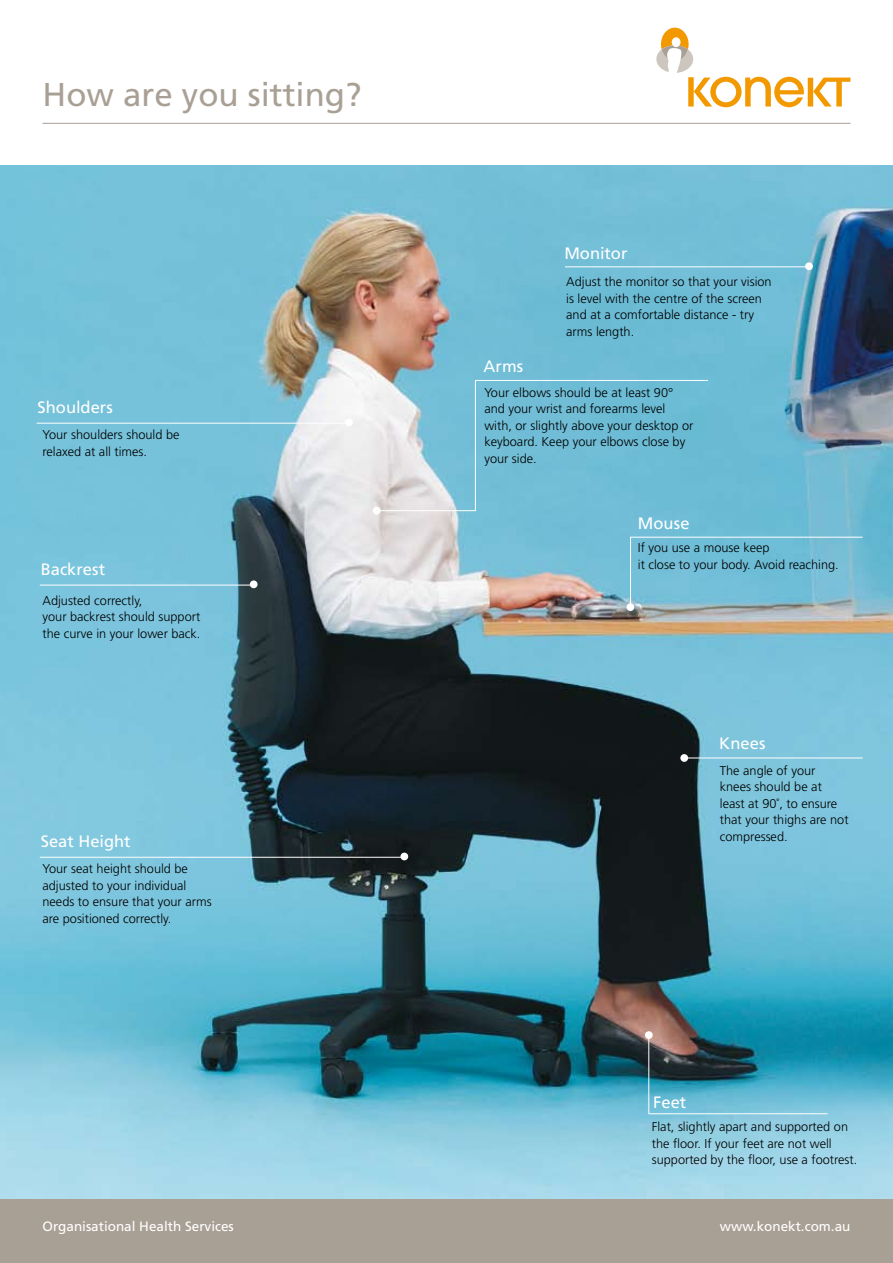
<style>
.page{position:relative;width:893px;height:1263px;background:#fff}
.page>*{position:absolute;margin:0;border:0;box-sizing:border-box;transform-origin:0 0}
.t1{font:33px "Frutiger";color:#a9a095}
.t2{font:16.5px "Frutiger";color:#fff}
.t3{font:13.5px "Frutiger";color:#fff}
.t4{font:300 12.75px/16.5px "Frutiger";color:#000}
</style>
<div class="page">
<img style="left:0;top:166px;width:893px;height:1033px">
<svg style="left:656px;top:28px;width:194px;height:79px"></svg>
<div style="left:0;top:1199px;width:893px;height:64px;background:#a9a095"></div>
<hr style="left:43px;top:123px;width:807px;height:1px;background:#a9a095">
<div style="left:805px;top:262px;width:8px;height:8px;background:#fff;border-radius:50%"></div>
<hr style="left:565px;top:266px;width:243px;height:1px;background:#fff">
<div style="left:373px;top:507px;width:8px;height:7px;background:#fff;border-radius:50%"></div>
<hr style="left:475px;top:380px;width:233px;height:1px;background:#fff">
<div style="left:626px;top:603px;width:8px;height:8px;background:#fff;border-radius:50%"></div>
<hr style="left:630px;top:537px;width:1px;height:69px;background:#fff">
<hr style="left:630px;top:537px;width:233px;height:1px;background:#fff">
<hr style="left:475px;top:381px;width:1px;height:130px;background:#fff">
<hr style="left:376px;top:510px;width:100px;height:1px;background:#fff">
<div style="left:680px;top:754px;width:8px;height:8px;background:#fff;border-radius:50%"></div>
<hr style="left:683px;top:758px;width:180px;height:1px;background:#fff">
<div style="left:645px;top:1031px;width:8px;height:8px;background:#fff;border-radius:50%"></div>
<hr style="left:648px;top:1034px;width:1px;height:79px;background:#fff">
<hr style="left:648px;top:1113px;width:179px;height:1px;background:#fff">
<div style="left:400px;top:853px;width:8px;height:7px;background:#fff;border-radius:50%"></div>
<hr style="left:40px;top:857px;width:363px;height:1px;background:#fff">
<div style="left:250px;top:580px;width:8px;height:8px;background:#fff;border-radius:50%"></div>
<hr style="left:40px;top:585px;width:213px;height:1px;background:#fff">
<div style="left:345px;top:418px;width:8px;height:8px;background:#fff;border-radius:50%"></div>
<hr style="left:37px;top:423px;width:313px;height:1px;background:#fff">
<h1 class="t1" style="left:43px;top:76px;width:321px">How are you sitting?</h1>
<p class="t2" style="left:38px;top:398px;width:77px">Shoulders</p>
<p class="t4" style="left:43px;top:427px;width:139px">Your shoulders should be relaxed at all times.</p>
<p class="t2" style="left:41px;top:560px;width:66px">Backrest</p>
<p class="t4" style="left:43px;top:592px;width:159px">Adjusted correctly,<br>your backrest should support the curve in your lower back.</p>
<p class="t2" style="left:41px;top:832px;width:91px">Seat Height</p>
<p class="t4" style="left:43px;top:860px;width:171px">Your seat height should be adjusted to your individual needs to ensure that your arms are positioned correctly.</p>
<p class="t2" style="left:564px;top:243px;width:65px">Monitor</p>
<p class="t2" style="left:484px;top:357px;width:41px">Arms</p>
<p class="t4" style="left:566px;top:274px;width:207px">Adjust the monitor so that your vision is level with the centre of the screen and at a comfortable distance - try arms length.</p>
<p class="t4" style="left:484px;top:384px;width:210px">Your elbows should be at least 90° and your wrist and forearms level with, or slightly above your desktop or keyboard. Keep your elbows close by your side.</p>
<p class="t2" style="left:638px;top:514px;width:53px">Mouse</p>
<p class="t4" style="left:638px;top:539px;width:202px">If you use a mouse keep<br>it close to your body. Avoid reaching.</p>
<p class="t2" style="left:719px;top:734px;width:48px">Knees</p>
<p class="t4" style="left:720px;top:762px;width:130px">The angle of your knees should be at least at 90˚, to ensure that your thighs are not compressed.</p>
<p class="t2" style="left:653px;top:1092px;width:35px">Feet</p>
<p class="t4" style="left:652px;top:1118px;width:207px">Flat, slightly apart and supported on the floor. If your feet are not well supported by the floor, use a footrest.</p>
<p class="t3" style="left:43px;top:1218px;width:193px">Organisational Health Services</p>
<p class="t3" style="left:720px;top:1218px;width:132px">www.konekt.com.au</p>
</div>
